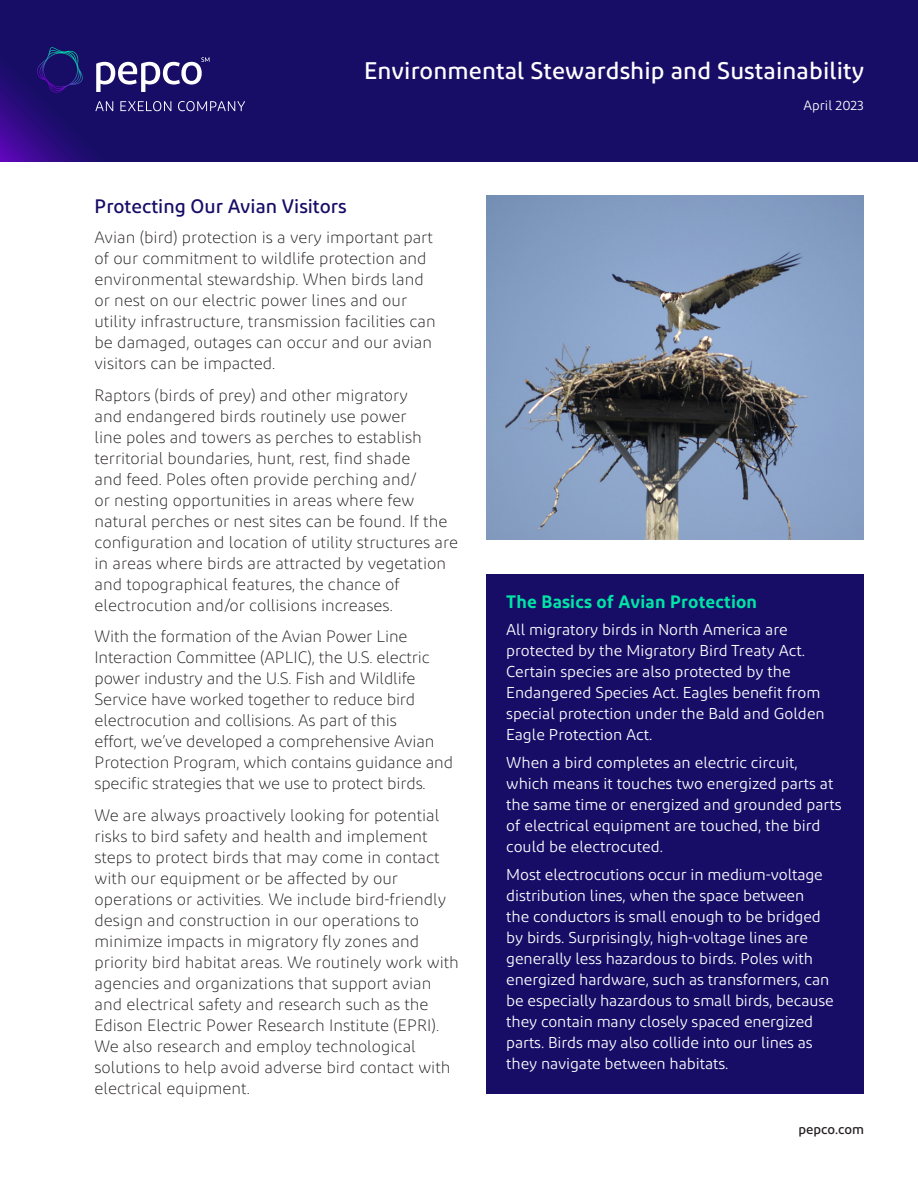
<style>
.page{position:relative;width:918px;height:1188px;background:#fff}
.page>*{position:absolute;margin:0;border:0;box-sizing:border-box;transform-origin:0 0}
.t1{font:500 24px "Diodrum";letter-spacing:.005em;color:#fff}
.t2{font:500 19.5px "Diodrum";color:#170d67}
.t3{font:600 18px "Diodrum";letter-spacing:.01em;color:#00e4a5}
.t4{font:300 16.5px/21px "Diodrum";color:#231f20}
.t5{font:15.75px/21px "Diodrum";letter-spacing:-.005em;color:#fff}
.t6{font:13.5px "Diodrum";color:#fff}
.t7{font:500 13.5px "Diodrum";color:#231f20}
</style>
<div class="page">
<div style="left:486px;top:574px;width:378px;height:520px;background:#170d67"></div>
<div style="left:0;top:0;width:918px;height:162px;background:#170d67"></div>
<svg style="left:95px;top:57px;width:150px;height:54px"></svg>
<svg style="left:37px;top:47px;width:46px;height:46px"></svg>
<img style="left:486px;top:196px;width:378px;height:344px">
<h1 class="t1" style="left:364px;top:55px;width:501px">Environmental Stewardship and Sustainability</h1>
<p class="t6" style="left:804px;top:97px;width:62px">April 2023</p>
<h2 class="t2" style="left:94px;top:194px;width:254px">Protecting Our Avian Visitors</h2>
<p class="t4" style="left:94px;top:227px;width:343px">Avian (bird) protection is a very important part of our commitment to wildlife protection and environmental stewardship. When birds land or nest on our electric power lines and our utility infrastructure, transmission facilities can be damaged, outages can occur and our avian visitors can be impacted.</p>
<p class="t4" style="left:94px;top:384px;width:365px">Raptors (birds of prey) and other migratory<br>and endangered birds routinely use power<br>line poles and towers as perches to establish territorial boundaries, hunt, rest, find shade<br>and feed. Poles often provide perching and/<br>or nesting opportunities in areas where few natural perches or nest sites can be found. If the configuration and location of utility structures are in areas where birds are attracted by vegetation and topographical features, the chance of electrocution and/or collisions increases.</p>
<p class="t4" style="left:94px;top:626px;width:360px">With the formation of the Avian Power Line Interaction Committee (APLIC), the U.S. electric power industry and the U.S. Fish and Wildlife Service have worked together to reduce bird electrocution and collisions. As part of this<br>effort, we’ve developed a comprehensive Avian Protection Program, which contains guidance and specific strategies that we use to protect birds.</p>
<p class="t4" style="left:94px;top:804px;width:366px">We are always proactively looking for potential risks to bird safety and health and implement steps to protect birds that may come in contact with our equipment or be affected by our operations or activities. We include bird-friendly design and construction in our operations to minimize impacts in migratory fly zones and priority bird habitat areas. We routinely work with agencies and organizations that support avian and electrical safety and research such as the Edison Electric Power Research Institute (EPRI).<br>We also research and employ technological solutions to help avoid adverse bird contact with electrical equipment.</p>
<h3 class="t3" style="left:506px;top:590px;width:252px">The Basics of Avian Protection</h3>
<p class="t5" style="left:506px;top:619px;width:320px">All migratory birds in North America are protected by the Migratory Bird Treaty Act.<br>Certain species are also protected by the Endangered Species Act. Eagles benefit from special protection under the Bald and Golden Eagle Protection Act.</p>
<p class="t5" style="left:506px;top:752px;width:337px">When a bird completes an electric circuit, which means it touches two energized parts at the same time or energized and grounded parts of electrical equipment are touched, the bird could be electrocuted.</p>
<p class="t5" style="left:506px;top:863px;width:329px">Most electrocutions occur in medium-voltage distribution lines, when the space between<br>the conductors is small enough to be bridged by birds. Surprisingly, high-voltage lines are generally less hazardous to birds. Poles with energized hardware, such as transformers, can be especially hazardous to small birds, because they contain many closely spaced energized parts. Birds may also collide into our lines as they navigate between habitats.</p>
<p class="t7" style="left:798px;top:1121px;width:67px">pepco.com</p>
</div>
